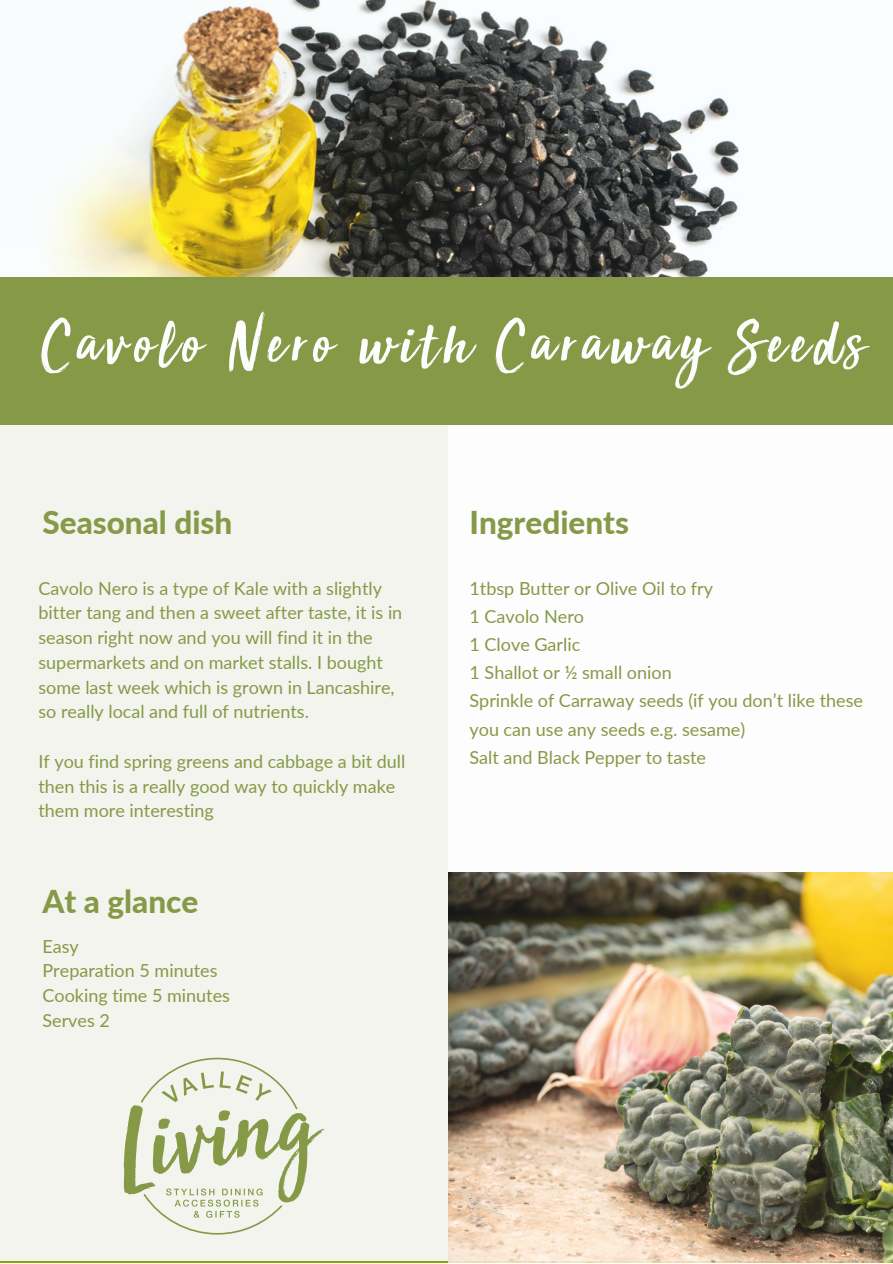
<style>
.page{position:relative;width:893px;height:1264px;background:#fff}
.page>*{position:absolute;margin:0;border:0;box-sizing:border-box;transform-origin:0 0}
.t1{font:67.2px "Sun Valley";letter-spacing:.085em;color:#fdfdfd}
.t2{font:800 31.5px "Lato";color:#869947}
.t3{font:18px/24.8px "Lato";color:#869947}
</style>
<div class="page">
<div style="left:0;top:0;width:447px;height:1262px;background:#f2f4ed"></div>
<img style="left:0;top:0;width:739px;height:277px">
<div style="left:0;top:277px;width:892px;height:147px;background:#869947"></div>
<svg style="left:124px;top:1057px;width:200px;height:177px"></svg>
<img style="left:449px;top:872px;width:443px;height:390px">
<h1 class="t1" style="left:42px;top:316px;width:823px">Cavolo Nero with Caraway Seeds</h1>
<h2 class="t2" style="left:42px;top:502px;width:191px">Seasonal dish</h2>
<p class="t3" style="left:38px;top:575px;width:365px">Cavolo Nero is a type of Kale with a slightly bitter tang and then a sweet after taste, it is in season right now and you will find it in the supermarkets and on market stalls. I bought some last week which is grown in Lancashire, so really local and full of nutrients.</p>
<p class="t3" style="left:38px;top:748px;width:368px">If you find spring greens and cabbage a bit dull then this is a really good way to quickly make them more interesting</p>
<h2 class="t2" style="left:42px;top:881px;width:157px">At a glance</h2>
<p class="t3" style="left:42px;top:933px;width:189px">Easy<br>Preparation 5 minutes<br>Cooking time 5 minutes<br>Serves 2</p>
<h2 class="t2" style="left:469px;top:502px;width:161px">Ingredients</h2>
<p class="t3" style="left:469px;top:574px;width:395px;line-height:28px">1tbsp Butter or Olive Oil to fry<br>1 Cavolo Nero<br>1 Clove Garlic<br>1 Shallot or ½ small onion<br>Sprinkle of Carraway seeds (if you don’t like these you can use any seeds e.g. sesame)<br>Salt and Black Pepper to taste</p>
</div>
